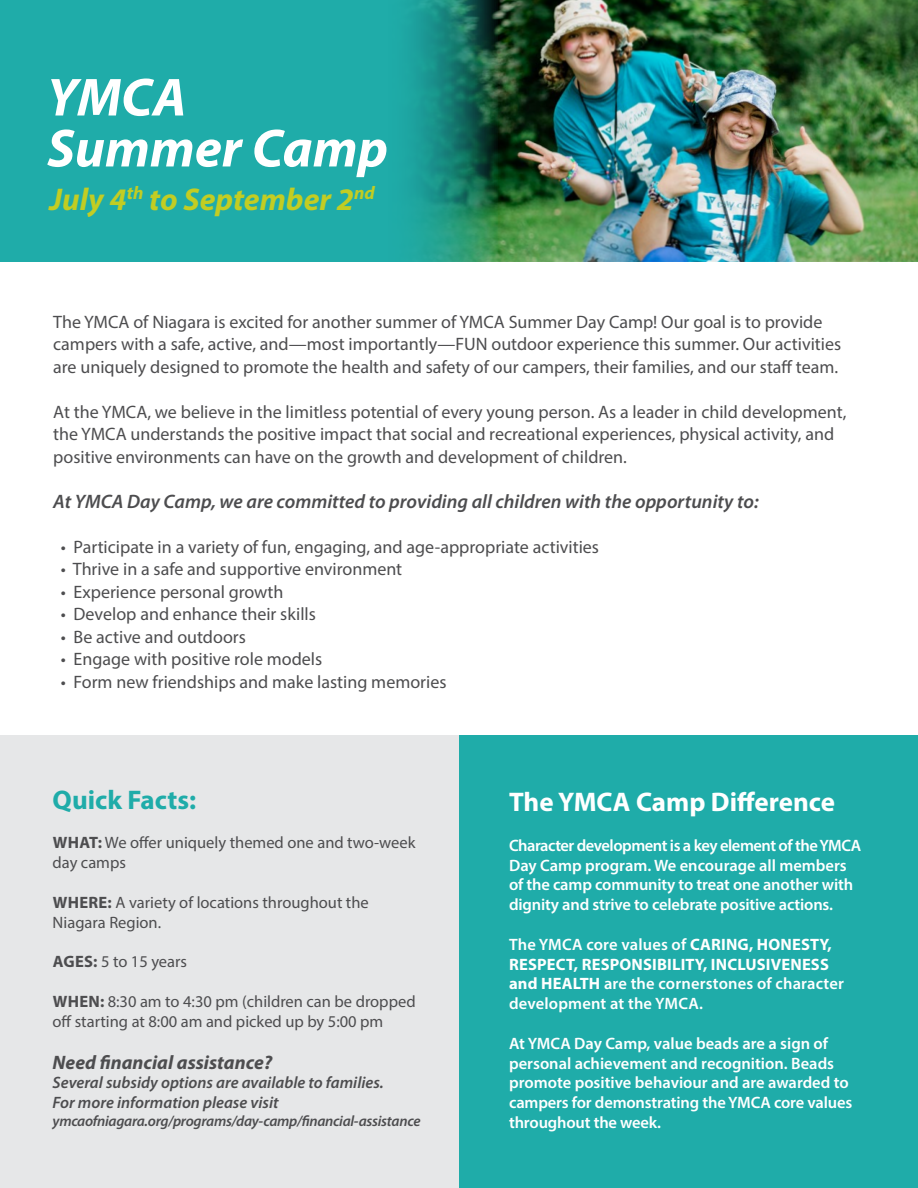
<style>
.page{position:relative;width:918px;height:1188px;background:#fff}
.page>*{position:absolute;margin:0;border:0;box-sizing:border-box;transform-origin:0 0}
.t1{font:italic 700 54px/51px "Myriad Pro";color:#fff}
.t2{font:italic 700 31.5px "Myriad Pro";color:#c2cd23}
.t3{font:700 27px "Myriad Pro";color:#fff}
.t4{font:700 27px "Myriad Pro";color:#1faca9}
.t5{font:italic 600 19.5px "Myriad Pro";color:#4d4d4f}
.t6{font:italic 700 19.5px "Myriad Pro";color:#4d4d4f}
.t7{font:18px/22.5px "Myriad Pro";color:#4d4d4f}
.t8{font:600 16.5px/19.8px "Myriad Pro";letter-spacing:-.01em;color:#fff}
.t9{font:16.5px/19.8px "Myriad Pro";color:#4d4d4f}
.t10{font:600 16.5px/19.8px "Myriad Pro";letter-spacing:.01em;color:#fff}
.t11{font:italic 600 16.5px/19.8px "Myriad Pro";color:#4d4d4f}
.t12{font:italic 600 15px "Myriad Pro";letter-spacing:-.02em;color:#4d4d4f}
.s1{font-weight:700}
</style>
<div class="page">
<img style="left:498px;top:0;width:420px;height:262px">
<svg style="left:338px;top:0;width:160px;height:262px;background:#1d958b"></svg>
<div style="left:0;top:735px;width:459px;height:453px;background:#e6e7e8"></div>
<div style="left:459px;top:735px;width:459px;height:453px;background:#1faca9"></div>
<div style="left:0;top:0;width:338px;height:262px;background:#1faca9"></div>
<h1 class="t1" style="left:47px;top:70px;width:342px">YMCA<br>Summer Camp</h1>
<h2 class="t2" style="left:50px;top:179px;width:327px">July 4<sup>th</sup> to September 2<sup>nd</sup></h2>
<p class="t7" style="left:53px;top:310px;width:790px">The YMCA of Niagara is excited for another summer of YMCA Summer Day Camp! Our goal is to provide campers with a safe, active, and—most importantly—FUN outdoor experience this summer. Our activities are uniquely designed to promote the health and safety of our campers, their families, and our staff team.</p>
<p class="t7" style="left:53px;top:400px;width:795px">At the YMCA, we believe in the limitless potential of every young person. As a leader in child development, the YMCA understands the positive impact that social and recreational experiences, physical activity, and positive environments can have on the growth and development of children.</p>
<p class="t5" style="left:53px;top:489px;width:707px">At YMCA Day Camp, we are committed to providing all children with the opportunity to:</p>
<p class="t7" style="left:61px;top:535px;width:540px">• Participate in a variety of fun, engaging, and age-appropriate activities</p>
<p class="t7" style="left:61px;top:558px;width:343px">• Thrive in a safe and supportive environment</p>
<p class="t7" style="left:61px;top:580px;width:224px">• Experience personal growth</p>
<p class="t7" style="left:61px;top:603px;width:257px">• Develop and enhance their skills</p>
<p class="t7" style="left:61px;top:625px;width:187px">• Be active and outdoors</p>
<p class="t7" style="left:61px;top:648px;width:263px">• Engage with positive role models</p>
<p class="t7" style="left:61px;top:670px;width:387px">• Form new friendships and make lasting memories</p>
<h3 class="t4" style="left:53px;top:782px;width:145px">Quick Facts:</h3>
<p class="t9" style="left:53px;top:833px;width:364px"><span class="s1">WHAT:</span> We offer uniquely themed one and two-week day camps</p>
<p class="t9" style="left:53px;top:892px;width:318px"><span class="s1">WHERE:</span> A variety of locations throughout the<br>Niagara Region.</p>
<p class="t9" style="left:53px;top:951px;width:136px"><span class="s1">AGES:</span> 5 to 15 years</p>
<p class="t9" style="left:53px;top:991px;width:365px"><span class="s1">WHEN:</span> 8:30 am to 4:30 pm (children can be dropped off starting at 8:00 am and picked up by 5:00 pm</p>
<p class="t6" style="left:53px;top:1049px;width:221px">Need financial assistance?</p>
<p class="t11" style="left:53px;top:1073px;width:333px">Several subsidy options are available to families.<br>For more information please visit</p>
<p class="t12" style="left:53px;top:1112px;width:370px">ymcaofniagara.org/programs/day-camp/financial-assistance</p>
<h3 class="t3" style="left:509px;top:785px;width:327px">The YMCA Camp Difference</h3>
<p class="t8" style="left:509px;top:835px;width:354px">Character development is a key element of the YMCA Day Camp program. We encourage all members of the camp community to treat one another with dignity and strive to celebrate positive actions.</p>
<p class="t10" style="left:509px;top:934px;width:336px">The YMCA core values of <span class="s1">CARING, HONESTY, RESPECT, RESPONSIBILITY, INCLUSIVENESS and HEALTH</span> are the cornerstones of character development at the YMCA.</p>
<p class="t8" style="left:509px;top:1033px;width:345px">At YMCA Day Camp, value beads are a sign of personal achievement and recognition. Beads promote positive behaviour and are awarded to campers for demonstrating the YMCA core values throughout the week.</p>
</div>
